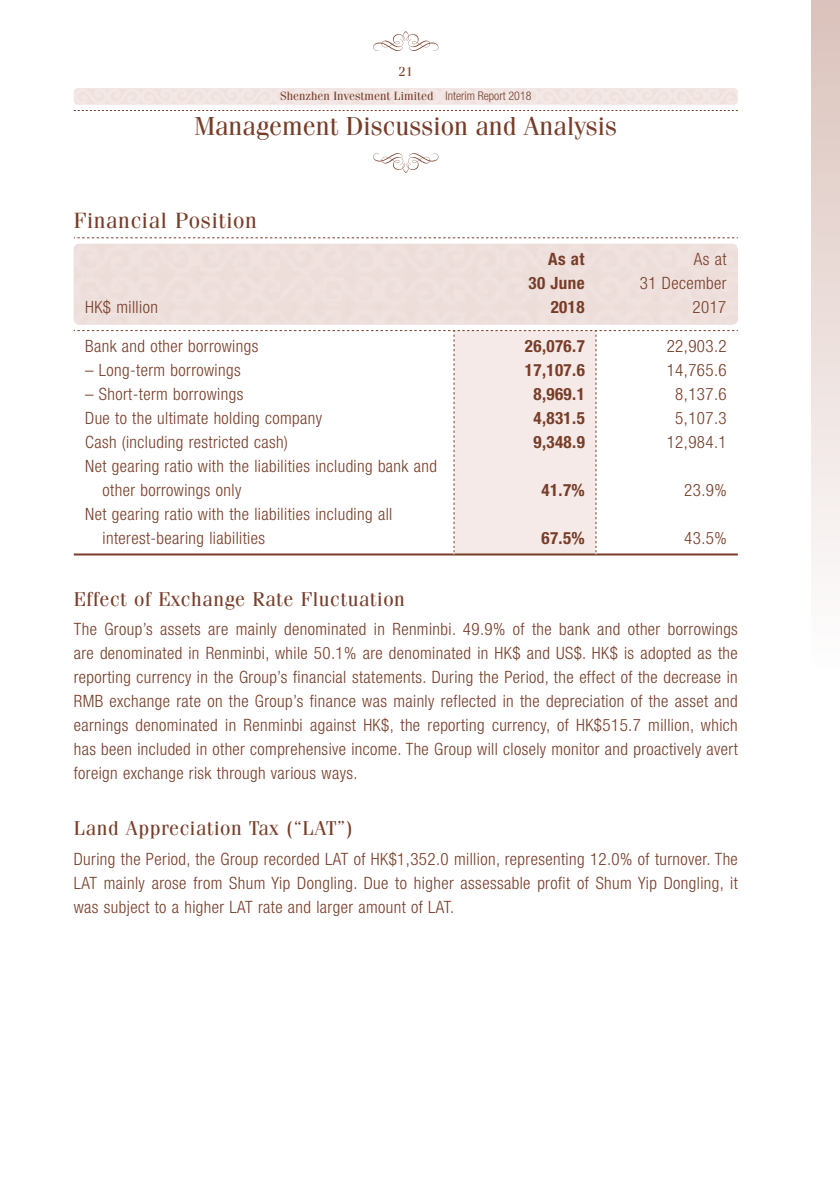
<style>
.page{position:relative;width:840px;height:1191px;background:#fff}
.page>*{position:absolute;margin:0;border:0;box-sizing:border-box;transform-origin:0 0}
.t1{font:26px "Fenice Std";color:#773d29}
.t2{font:22px "Fenice Std";letter-spacing:.03em;color:#773d29}
.t3{font:20px "Fenice Std";letter-spacing:.03em;color:#773d29}
.t4{font:300 condensed 17px/24px "Helvetica Neue LT Std";letter-spacing:.025em;color:#773d29}
.t5{font:700 condensed 17px/24px "Helvetica Neue LT Std";letter-spacing:.025em;color:#773d29;text-align:right}
.t6{font:13px "Fenice Std";color:#773d29}
.t7{font:12px "Fenice Std";color:#773d29}
.s1{font-family:"Helvetica Neue LT Std";font-weight:300;font-stretch:condensed}
</style>
<div class="page">
<svg style="left:373px;top:153px;width:65px;height:20px"></svg>
<svg style="left:373px;top:31px;width:65px;height:20px"></svg>
<svg style="left:74px;top:88px;width:663px;height:23px"></svg>
<div style="left:811px;top:0;width:28px;height:669px;background:linear-gradient(to bottom,#dbc2bb,#fefefe)"></div>
<svg style="left:74px;top:237px;width:663px;height:1px"></svg>
<svg style="left:74px;top:330px;width:663px;height:225px"></svg>
<hr style="left:74px;top:553px;width:379px;height:2px;background:#773d29">
<hr style="left:454px;top:553px;width:141px;height:2px;background:#773d29">
<hr style="left:596px;top:553px;width:141px;height:2px;background:#773d29">
<p class="t6" style="left:398px;top:64px;width:16px">21</p>
<p class="t7" style="left:280px;top:89px;width:253px">Shenzhen Investment Limited <span class="s1">Interim Report 2018</span></p>
<h1 class="t1" style="left:194px;top:111px;width:424px">Management Discussion and Analysis</h1>
<p class="t2" style="left:74px;top:207px;width:185px">Financial Position</p>
<p class="t4" style="left:85px;top:295px;width:74px">HK$ million</p>
<p class="t5" style="left:528px;top:247px;width:57px">As at<br>30 June<br>2018</p>
<p class="t4" style="left:639px;top:247px;width:88px;text-align:right">As at<br>31 December<br>2017</p>
<p class="t4" style="left:85px;top:334px;width:175px">Bank and other borrowings</p>
<p class="t5" style="left:524px;top:334px;width:61px">26,076.7</p>
<p class="t4" style="left:666px;top:334px;width:61px">22,903.2</p>
<p class="t4" style="left:85px;top:358px;width:157px">– Long-term borrowings</p>
<p class="t5" style="left:524px;top:358px;width:61px">17,107.6</p>
<p class="t4" style="left:666px;top:358px;width:61px">14,765.6</p>
<p class="t4" style="left:85px;top:382px;width:159px">– Short-term borrowings</p>
<p class="t5" style="left:533px;top:382px;width:53px">8,969.1</p>
<p class="t4" style="left:675px;top:382px;width:53px">8,137.6</p>
<p class="t4" style="left:85px;top:406px;width:238px">Due to the ultimate holding company</p>
<p class="t5" style="left:533px;top:406px;width:53px">4,831.5</p>
<p class="t4" style="left:675px;top:406px;width:53px">5,107.3</p>
<p class="t4" style="left:85px;top:430px;width:204px">Cash (including restricted cash)</p>
<p class="t5" style="left:533px;top:430px;width:53px">9,348.9</p>
<p class="t4" style="left:666px;top:430px;width:61px">12,984.1</p>
<p class="t4" style="left:102px;top:454px;width:336px;text-indent:-17px">Net gearing ratio with the liabilities including bank and other borrowings only</p>
<p class="t5" style="left:541px;top:478px;width:45px">41.7%</p>
<p class="t4" style="left:684px;top:478px;width:44px">23.9%</p>
<p class="t4" style="left:102px;top:502px;width:291px;text-indent:-17px">Net gearing ratio with the liabilities including all interest-bearing liabilities</p>
<p class="t5" style="left:541px;top:526px;width:45px">67.5%</p>
<p class="t4" style="left:684px;top:526px;width:44px">43.5%</p>
<p class="t3" style="left:74px;top:587px;width:332px">Effect of Exchange Rate Fluctuation</p>
<p class="t4" style="left:74px;top:617px;width:665px;text-align:justify">The Group’s assets are mainly denominated in Renminbi. 49.9% of the bank and other borrowings are denominated in Renminbi, while 50.1% are denominated in HK$ and US$. HK$ is adopted as the reporting currency in the Group’s financial statements. During the Period, the effect of the decrease in RMB exchange rate on the Group’s finance was mainly reflected in the depreciation of the asset and earnings denominated in Renminbi against HK$, the reporting currency, of HK$515.7 million, which has been included in other comprehensive income. The Group will closely monitor and proactively avert foreign exchange risk through various ways.</p>
<p class="t3" style="left:74px;top:816px;width:281px">Land Appreciation Tax (“LAT”)</p>
<p class="t4" style="left:74px;top:847px;width:665px;text-align:justify">During the Period, the Group recorded LAT of HK$1,352.0 million, representing 12.0% of turnover. The LAT mainly arose from Shum Yip Dongling. Due to higher assessable profit of Shum Yip Dongling, it was subject to a higher LAT rate and larger amount of LAT.</p>
</div>
